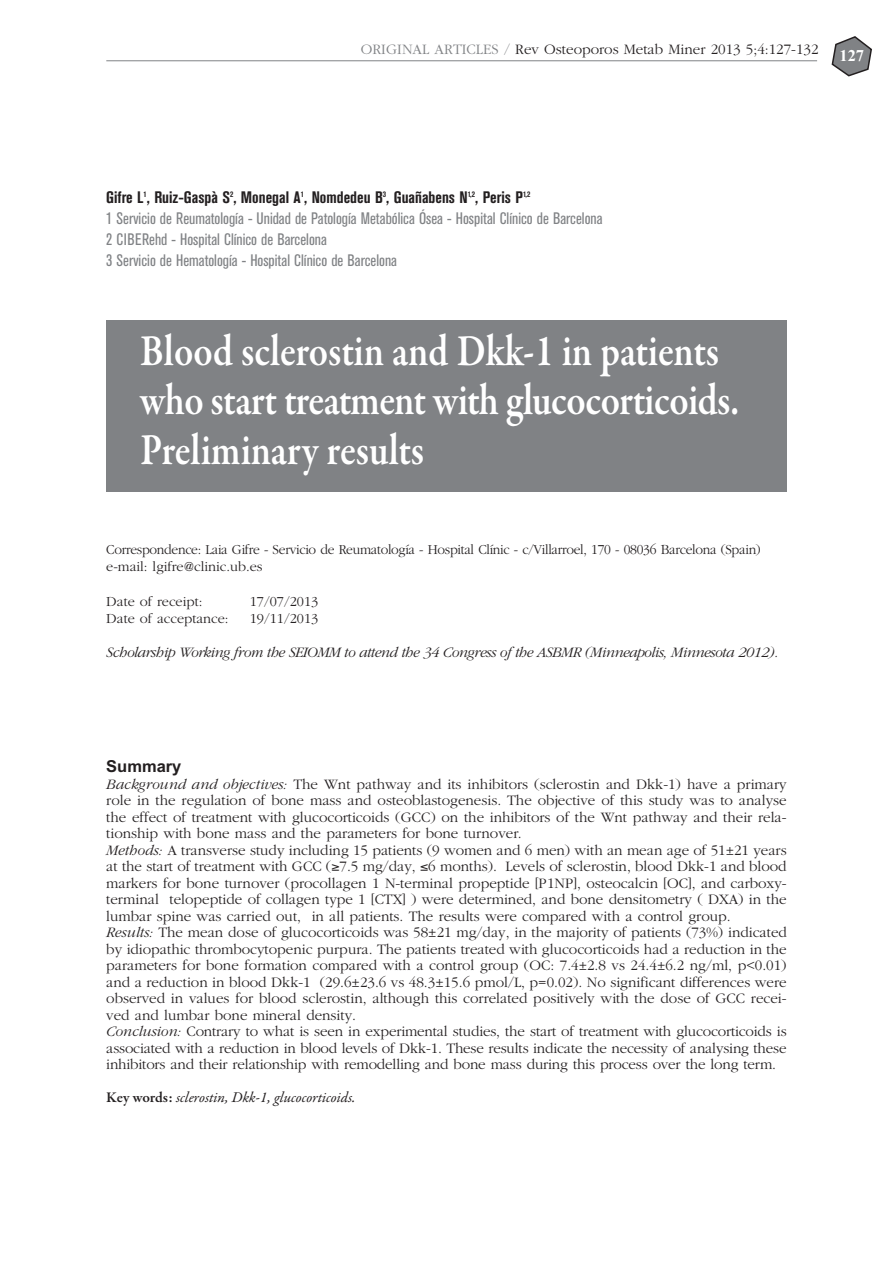
<style>
.page{position:relative;width:893px;height:1263px;background:#fff}
.page>*{position:absolute;margin:0;border:0;box-sizing:border-box;transform-origin:0 0}
.t1{font:600 45px/49.5px "Garamond Premr Pro";letter-spacing:-.01em;color:#fff;scale:.85 1}
.t2{font:condensed 16.5px/21px "Akzidenz Grotesk BE";color:#808285}
.t3{font:700 16.5px "Arial";color:#231f20}
.t4{font:700 16.5px "Times New Roman";color:#fff}
.t5{font:300 15px/16.5px "Garamond";color:#231f20}
.t6{font:italic 300 15px "Garamond";letter-spacing:-.035em;color:#231f20}
.t7{font:italic 15px "Garamond Premr Pro";color:#231f20}
.t8{font:300 14.25px/17.1px "Garamond";letter-spacing:-.02em;color:#231f20;scale:.95 1}
.t9{font:300 14.25px "Garamond";color:#231f20}
.t10{font:300 14.25px "Garamond";letter-spacing:-.02em;color:#231f20}
.s1{color:#808285}
.s2{font-weight:700;color:#231f20}
.s3{font-style:italic}
.s4{font-weight:600;font-style:normal}
</style>
<div class="page">
<svg style="left:832px;top:36px;width:40px;height:40px"></svg>
<hr style="left:106px;top:60px;width:711px;height:1px;background:#808285">
<div style="left:106px;top:320px;width:681px;height:172px;background:#808285"></div>
<p class="t5" style="left:361px;top:42px;width:459px"><span class="s1">ORIGINAL ARTICLES /</span> Rev Osteoporos Metab Miner 2013 5;4:127-132</p>
<p class="t4" style="left:839px;top:46px;width:26px">127</p>
<p class="t2" style="left:106px;top:188px;width:498px"><span class="s2">Gifre L</span><sup>1</sup><span class="s2">, Ruiz-Gaspà S</span><sup>2</sup><span class="s2">, Monegal A</span><sup>1</sup><span class="s2">, Nomdedeu B</span><sup>3</sup><span class="s2">, Guañabens N</span><sup>1,2</sup><span class="s2">, Peris P</span><sup>1,2<br></sup>1 Servicio de Reumatología - Unidad de Patología Metabólica Ósea - Hospital Clínico de Barcelona 2 CIBERehd - Hospital Clínico de Barcelona<br>3 Servicio de Hematología - Hospital Clínico de Barcelona</p>
<h1 class="t1" style="left:140px;top:330px;width:706px">Blood sclerostin and Dkk-1 in patients who start treatment with glucocorticoids.<br>Preliminary results</h1>
<p class="t8" style="left:106px;top:542px;width:690px">Correspondence: Laia Gifre - Servicio de Reumatología - Hospital Clínic - c/Villarroel, 170 - 08036 Barcelona (Spain) e-mail: lgifre@clinic.ub.es</p>
<p class="t9" style="left:106px;top:596px;width:98px">Date of receipt:</p>
<p class="t10" style="left:250px;top:596px;width:70px">17/07/2013</p>
<p class="t9" style="left:106px;top:613px;width:124px">Date of acceptance:</p>
<p class="t10" style="left:250px;top:613px;width:70px">19/11/2013</p>
<p class="t6" style="left:106px;top:647px;width:673px">Scholarship Working from the SEIOMM to attend the 34 Congress of the ASBMR (Minneapolis, Minnesota 2012).</p>
<p class="t3" style="left:106px;top:760px;width:77px">Summary</p>
<p class="t5" style="left:106px;top:777px;width:682px"><span class="s3">Background and objectives:</span> The Wnt pathway and its inhibitors (sclerostin and Dkk-1) have a primary role in the regulation of bone mass and osteoblastogenesis. The objective of this study was to analyse the effect of treatment with glucocorticoids (GCC) on the inhibitors of the Wnt pathway and their rela&shy;tionship with bone mass and the parameters for bone turnover.<br><span class="s3">Methods:</span> A transverse study including 15 patients (9 women and 6 men) with an mean age of 51±21 years at the start of treatment with GCC (≥7.5 mg/day, ≤6 months). Levels of sclerostin, blood Dkk-1 and blood markers for bone turnover (procollagen 1 N-terminal propeptide [P1NP], osteocalcin [OC], and carboxy&shy;terminal telopeptide of collagen type 1 [CTX] ) were determined, and bone densitometry ( DXA) in the lumbar spine was carried out, in all patients. The results were compared with a control group.<br><span class="s3">Results:</span> The mean dose of glucocorticoids was 58±21 mg/day, in the majority of patients (73%) indicated by idiopathic thrombocytopenic purpura. The patients treated with glucocorticoids had a reduction in the parameters for bone formation compared with a control group (OC: 7.4±2.8 vs 24.4±6.2 ng/ml, p&lt;0.01) and a reduction in blood Dkk-1 (29.6±23.6 vs 48.3±15.6 pmol/L, p=0.02). No significant differences were observed in values for blood sclerostin, although this correlated positively with the dose of GCC recei&shy;ved and lumbar bone mineral density.<br><span class="s3">Conclusion:</span> Contrary to what is seen in experimental studies, the start of treatment with glucocorticoids is associated with a reduction in blood levels of Dkk-1. These results indicate the necessity of analysing these inhibitors and their relationship with remodelling and bone mass during this process over the long term.</p>
<p class="t7" style="left:106px;top:1091px;width:251px"><span class="s4">Key words:</span> sclerostin, Dkk-1, glucocorticoids.</p>
</div>
